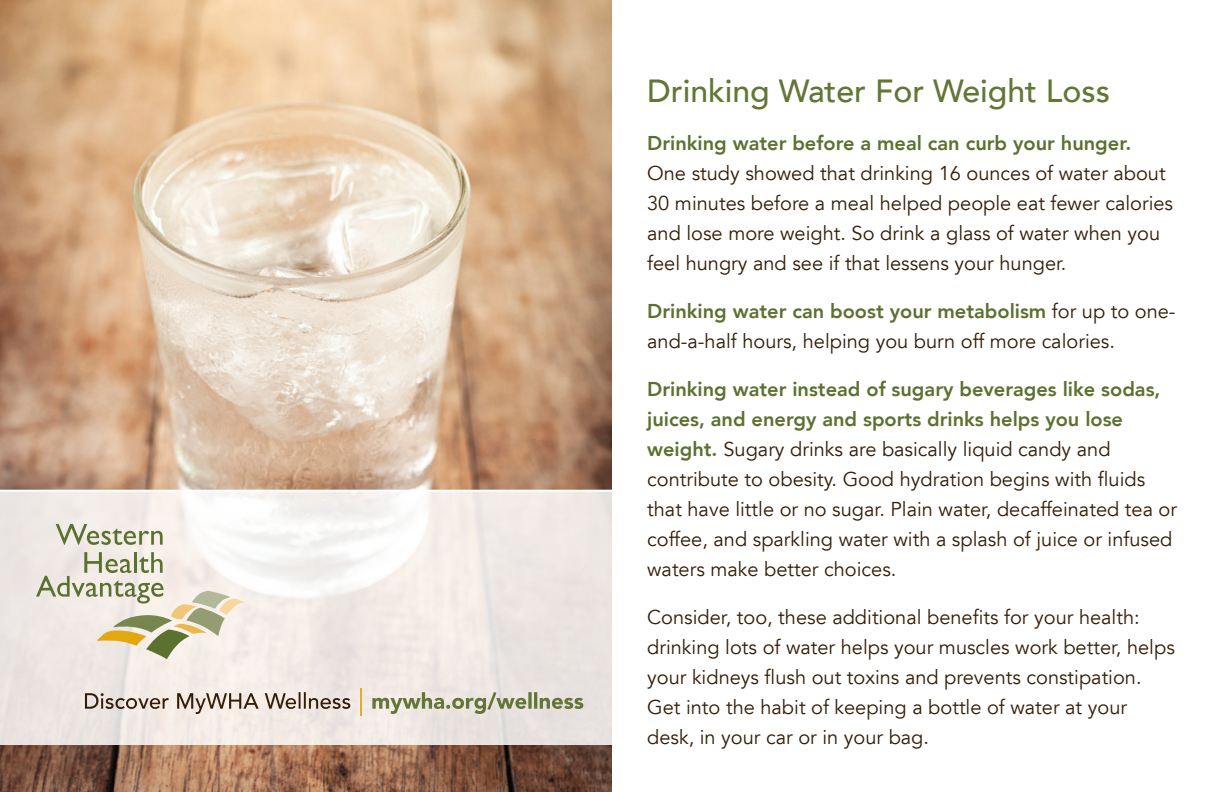
<style>
.page{position:relative;width:1224px;height:792px;background:#fff}
.page>*{position:absolute;margin:0;border:0;box-sizing:border-box;transform-origin:0 0}
.Weight_Loss_Heading{font:500 32px "Avenir LT";color:#627636}
.Weight_Loss_Next{font:20px/30px "Avenir LT";color:#341e07}
.Weight_Loss_First{font:20px/30px "Avenir LT";color:#341e07}
.s1{font-weight:800;color:#5b712f}
</style>
<div class="page">
<img style="left:0;top:0;width:611px;height:792px">
<svg style="left:0;top:492px;width:612px;height:253px;background:#f0eae7"></svg>
<hr style="left:0;top:490px;width:637px;height:2px;background:#fff">
<svg style="left:56px;top:524px;width:107px;height:21px;background:#c6c8b1"></svg>
<svg style="left:36px;top:552px;width:210px;height:107px;background:#ddd9c7"></svg>
<svg style="left:372px;top:692px;width:211px;height:22px;background:#c1c3ad"></svg>
<svg style="left:361px;top:688px;width:1px;height:27px"></svg>
<svg style="left:85px;top:692px;width:265px;height:22px;background:#c7bcb3"></svg>
<p class="Weight_Loss_Heading" style="left:647px;top:72px;width:464px">Drinking Water For Weight Loss</p>
<p class="Weight_Loss_First" style="left:647px;top:129px;width:527px"><span class="s1">Drinking water before a meal can curb your hunger.<br></span>One study showed that drinking 16 ounces of water about 30 minutes before a meal helped people eat fewer calories and lose more weight. So drink a glass of water when you feel hungry and see if that lessens your hunger.</p>
<p class="Weight_Loss_Next" style="left:647px;top:297px;width:530px"><span class="s1">Drinking water can boost your metabolism</span> for up to one&shy;and-a-half hours, helping you burn off more calories.</p>
<p class="Weight_Loss_Next" style="left:647px;top:375px;width:531px"><span class="s1">Drinking water instead of sugary beverages like sodas, juices, and energy and sports drinks helps you lose weight.</span> Sugary drinks are basically liquid candy and contribute to obesity. Good hydration begins with fluids that have little or no sugar. Plain water, decaffeinated tea or coffee, and sparkling water with a splash of juice or infused waters make better choices.</p>
<p class="Weight_Loss_Next" style="left:647px;top:603px;width:529px">Consider, too, these additional benefits for your health: drinking lots of water helps your muscles work better, helps your kidneys flush out toxins and prevents constipation.<br>Get into the habit of keeping a bottle of water at your desk, in your car or in your bag.</p>
</div>
